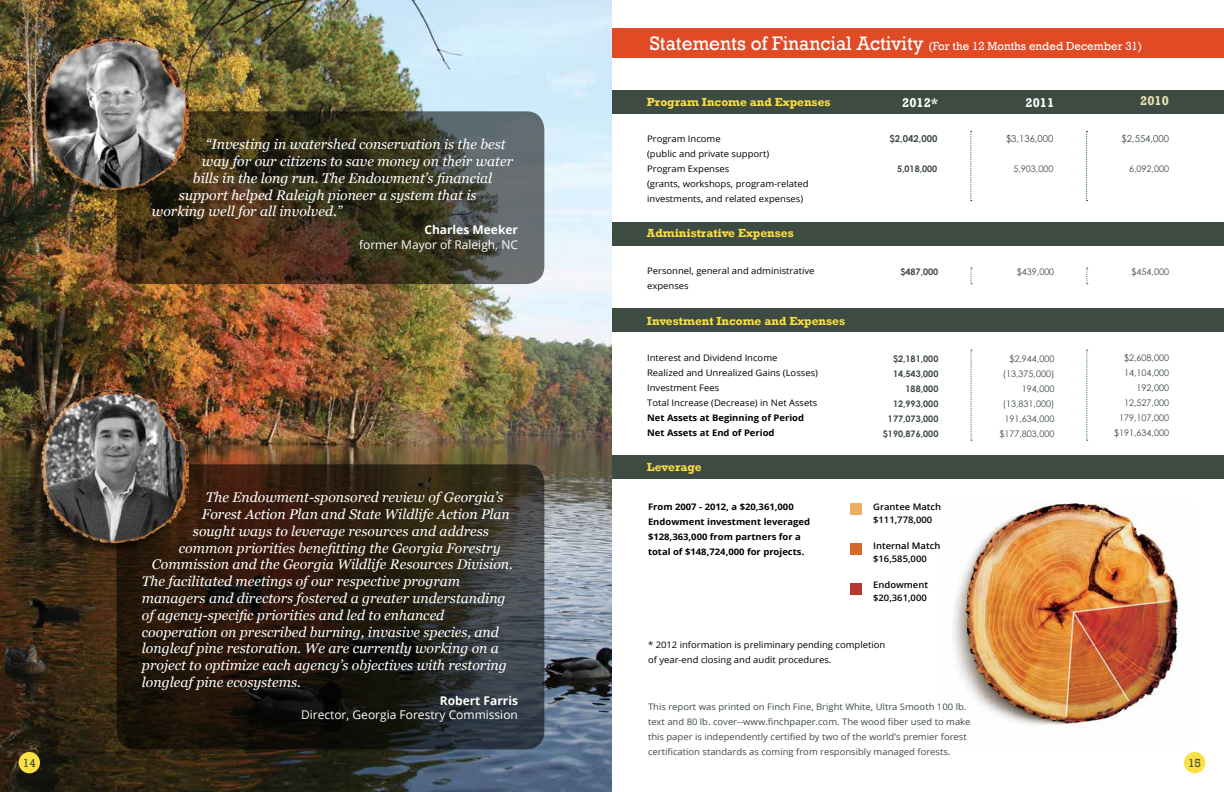
<style>
.page{position:relative;width:1224px;height:792px;background:#fff}
.page>*{position:absolute;margin:0;border:0;box-sizing:border-box;transform-origin:0 0}
.t1{font:italic 14px "Georgia";color:#fff}
.t2{font:700 13px "Rockwell";color:#fff}
.t3{font:700 13px "Rockwell";color:#ebe2b3}
.t4{font:700 12px "Rockwell";color:#fbdf43}
.t5{font:12px "Rockwell";color:#fff;scale:.96 1}
.t6{font:12px "Open Sans";color:#fff}
.t7{font:700 12px "Open Sans";color:#fff}
.t8{font:12px "Rockwell";color:#3d4b42}
.t9{font:9.5px "Century Gothic";color:#3d4b42}
.t10{font:700 9.5px "Century Gothic";color:#3d4b42}
.t11{font:9px/15px "Open Sans";color:#000;scale:1.05 1}
.t12{font:9px/15px "Open Sans";color:#3d4b42;scale:1.05 1}
.t13{font:700 9px/15px "Open Sans";color:#000;scale:1.05 1}
.t14{font:9px/15px "Century Gothic";color:#3d4b42;text-align:right}
.t15{font:700 9px/15px "Century Gothic";color:#3d4b42;text-align:right}
.t16{font:600 9px/13px "Open Sans";color:#000;scale:1.05 1}
.s1{font-size:20px}
</style>
<div class="page">
<img style="left:0;top:0;width:612px;height:792px">
<div style="left:612px;top:90px;width:612px;height:24px;background:#3d4b42"></div>
<div style="left:612px;top:222px;width:612px;height:24px;background:#3d4b42"></div>
<div style="left:612px;top:308px;width:612px;height:24px;background:#3d4b42"></div>
<div style="left:612px;top:455px;width:612px;height:24px;background:#3d4b42"></div>
<svg style="left:971px;top:131px;width:1px;height:70px"></svg>
<svg style="left:1086px;top:131px;width:2px;height:70px"></svg>
<svg style="left:971px;top:268px;width:1px;height:17px"></svg>
<svg style="left:1087px;top:268px;width:1px;height:17px"></svg>
<svg style="left:971px;top:350px;width:1px;height:91px"></svg>
<svg style="left:1087px;top:350px;width:1px;height:91px"></svg>
<div style="left:612px;top:28px;width:612px;height:29px;background:#e04a25"></div>
<svg style="left:117px;top:464px;width:427px;height:285px;background:#292118"></svg>
<svg style="left:117px;top:111px;width:427px;height:173px;background:#433c2a"></svg>
<img style="left:953px;top:501px;width:229px;height:228px">
<div style="left:19px;top:752px;width:21px;height:21px;background:#fbdf43;border-radius:50%"></div>
<div style="left:1184px;top:752px;width:21px;height:21px;background:#fbdf43;border-radius:50%"></div>
<div style="left:29px;top:391px;width:158px;height:165px;background:#000;opacity:.5"></div>
<img style="left:40px;top:389px;width:149px;height:154px">
<div style="left:29px;top:38px;width:158px;height:164px;background:#000;opacity:.5"></div>
<img style="left:40px;top:36px;width:149px;height:154px">
<div style="left:850px;top:583px;width:12px;height:12px;background:#b53630"></div>
<div style="left:850px;top:543px;width:12px;height:12px;background:#d4692b"></div>
<div style="left:850px;top:503px;width:12px;height:12px;background:#ebad61"></div>
<p class="t1" style="left:206px;top:134px;width:301px">“Investing in watershed conservation is the best</p>
<p class="t1" style="left:202px;top:151px;width:313px">way for our citizens to save money on their water</p>
<p class="t1" style="left:193px;top:168px;width:301px">bills in the long run. The Endowment’s financial</p>
<p class="t1" style="left:179px;top:184px;width:299px">support helped Raleigh pioneer a system that is</p>
<p class="t1" style="left:152px;top:201px;width:192px">working well for all involved.”</p>
<p class="t7" style="left:424px;top:221px;width:95px">Charles Meeker</p>
<p class="t6" style="left:359px;top:236px;width:160px">former Mayor of Raleigh, NC</p>
<p class="t5" style="left:650px;top:39px;width:515px"><span class="s1">Statements of Financial Activity</span> (For the 12 Months ended December 31)</p>
<p class="t4" style="left:647px;top:95px;width:185px">Program Income and Expenses</p>
<p class="t11" style="left:647px;top:131px;width:155px">Program Income<br>(public and private support)<br>Program Expenses<br>(grants, workshops, program-related investments, and related expenses)</p>
<p class="t4" style="left:647px;top:225px;width:148px">Administrative Expenses</p>
<p class="t11" style="left:647px;top:263px;width:161px">Personnel, general and administrative expenses</p>
<p class="t4" style="left:647px;top:313px;width:200px">Investment Income and Expenses</p>
<p class="t11" style="left:647px;top:350px;width:164px">Interest and Dividend Income<br>Realized and Unrealized Gains (Losses)<br>Investment Fees<br>Total Increase (Decrease) in Net Assets</p>
<p class="t13" style="left:647px;top:410px;width:151px">Net Assets at Beginning of Period<br>Net Assets at End of Period</p>
<p class="t4" style="left:647px;top:460px;width:56px">Leverage</p>
<p class="t2" style="left:902px;top:94px;width:38px">2012*</p>
<p class="t2" style="left:1026px;top:94px;width:30px">2011</p>
<p class="t3" style="left:1140px;top:92px;width:30px">2010</p>
<p class="t10" style="left:889px;top:133px;width:49px">$2,042,000</p>
<p class="t9" style="left:1006px;top:133px;width:49px">$3,136,000</p>
<p class="t9" style="left:1122px;top:133px;width:49px">$2,554,000</p>
<p class="t15" style="left:897px;top:161px;width:42px">5,018,000</p>
<p class="t14" style="left:1013px;top:161px;width:41px">5,903,000</p>
<p class="t14" style="left:1129px;top:161px;width:41px">6,092,000</p>
<p class="t15" style="left:901px;top:264px;width:39px">$487,000</p>
<p class="t14" style="left:1017px;top:264px;width:39px">$439,000</p>
<p class="t14" style="left:1132px;top:264px;width:39px">$454,000</p>
<p class="t15" style="left:883px;top:351px;width:57px">$2,181,000<br>14,543,000<br>188,000<br>12,993,000<br>177,073,000 $190,876,000</p>
<p class="t14" style="left:1000px;top:351px;width:56px">$2,944,000 (13,375,000)<br>194,000 (13,831,000)<br>191,634,000 $177,803,000</p>
<p class="t14" style="left:1114px;top:350px;width:56px">$2,608,000<br>14,104,000<br>192,000<br>12,527,000<br>179,107,000 $191,634,000</p>
<p class="t1" style="left:206px;top:487px;width:299px">The Endowment-sponsored review of Georgia’s</p>
<p class="t1" style="left:202px;top:504px;width:309px">Forest Action Plan and State Wildlife Action Plan</p>
<p class="t1" style="left:193px;top:521px;width:297px">sought ways to leverage resources and address</p>
<p class="t1" style="left:179px;top:538px;width:323px">common priorities benefitting the Georgia Forestry</p>
<p class="t1" style="left:152px;top:554px;width:362px">Commission and the Georgia Wildlife Resources Division.</p>
<p class="t1" style="left:142px;top:571px;width:320px">The facilitated meetings of our respective program</p>
<p class="t1" style="left:142px;top:588px;width:365px">managers and directors fostered a greater understanding</p>
<p class="t1" style="left:142px;top:605px;width:304px">of agency-specific priorities and led to enhanced</p>
<p class="t1" style="left:142px;top:622px;width:359px">cooperation on prescribed burning, invasive species, and</p>
<p class="t1" style="left:142px;top:638px;width:358px">longleaf pine restoration. We are currently working on a</p>
<p class="t1" style="left:142px;top:655px;width:366px">project to optimize each agency’s objectives with restoring</p>
<p class="t1" style="left:142px;top:672px;width:160px">longleaf pine ecosystems.</p>
<p class="t7" style="left:440px;top:692px;width:80px">Robert Farris</p>
<p class="t6" style="left:301px;top:707px;width:218px">Director, Georgia Forestry Commission</p>
<p class="t13" style="left:648px;top:499px;width:156px">From 2007 - 2012, a $20,361,000<br>Endowment investment leveraged $128,363,000 from partners for a total of $148,724,000 for projects.</p>
<p class="t16" style="left:873px;top:500px;width:66px">Grantee Match $111,778,000</p>
<p class="t16" style="left:873px;top:539px;width:66px">Internal Match $16,585,000</p>
<p class="t16" style="left:873px;top:578px;width:54px">Endowment $20,361,000</p>
<p class="t11" style="left:648px;top:637px;width:228px">* 2012 information is preliminary pending completion of year-end closing and audit procedures.</p>
<p class="t12" style="left:648px;top:699px;width:309px">This report was printed on Finch Fine, Bright White, Ultra Smooth 100 lb. text and 80 lb. cover--www.finchpaper.com. The wood fiber used to make this paper is independently certified by two of the world’s premier forest certification standards as coming from responsibly managed forests.</p>
<p class="t8" style="left:23px;top:756px;width:15px">14</p>
<p class="t8" style="left:1188px;top:756px;width:15px">15</p>
</div>
